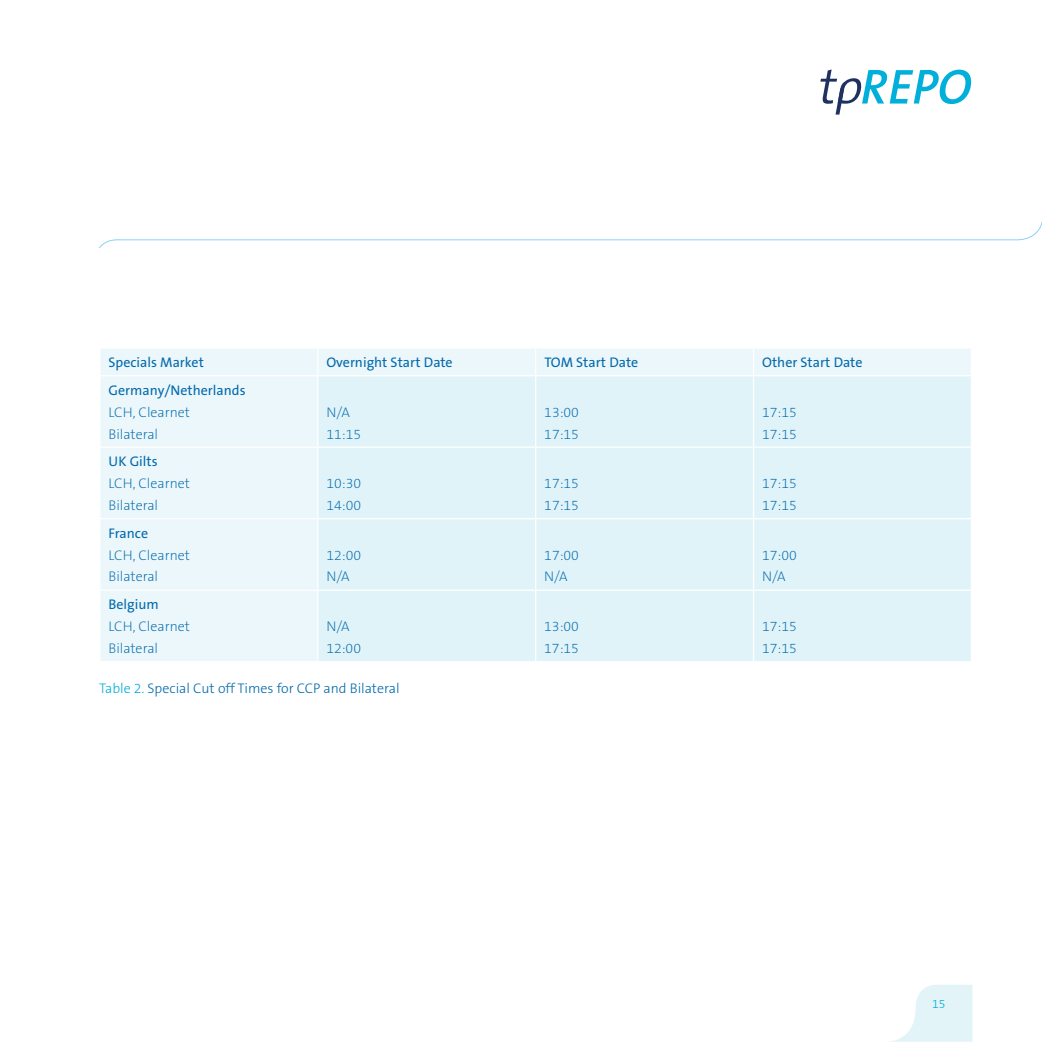
<style>
.page{position:relative;width:1042px;height:1042px;background:#fff}
.page>*{position:absolute;margin:0;border:0;box-sizing:border-box;transform-origin:0 0}
.t1{font:200 14px/21.9px "The Sans B2";color:#036aab}
.t2{font:14px "The Sans B5 Plain";color:#036aab}
.t3{font:300 14px "The Sans B3";color:#036aab}
.t4{font:300 12.25px "The Sans B3";color:#00afda}
.s1{color:#00afda}
</style>
<div class="page">
<svg style="left:820px;top:69px;width:151px;height:46px"></svg>
<svg style="left:890px;top:985px;width:82px;height:57px"></svg>
<svg style="left:99px;top:221px;width:943px;height:27px"></svg>
<div style="left:101px;top:349px;width:870px;height:312px;background:#ecf7fb"></div>
<div style="left:318px;top:376px;width:653px;height:285px;background:#e0f3f9"></div>
<svg style="left:317px;top:349px;width:1px;height:26px"></svg>
<svg style="left:535px;top:349px;width:1px;height:26px"></svg>
<svg style="left:753px;top:349px;width:1px;height:26px"></svg>
<hr style="left:99px;top:375px;width:219px;height:1px;background:#fff">
<hr style="left:318px;top:375px;width:218px;height:1px;background:#fff">
<hr style="left:317px;top:376px;width:1px;height:70px;background:#fff">
<hr style="left:536px;top:375px;width:217px;height:1px;background:#fff">
<hr style="left:535px;top:376px;width:1px;height:70px;background:#fff">
<hr style="left:753px;top:375px;width:219px;height:1px;background:#fff">
<hr style="left:753px;top:376px;width:1px;height:70px;background:#fff">
<hr style="left:99px;top:446px;width:219px;height:2px;background:#fff">
<hr style="left:318px;top:446px;width:218px;height:2px;background:#fff">
<hr style="left:317px;top:448px;width:1px;height:70px;background:#fff">
<hr style="left:536px;top:446px;width:217px;height:2px;background:#fff">
<hr style="left:535px;top:448px;width:1px;height:70px;background:#fff">
<hr style="left:753px;top:446px;width:219px;height:2px;background:#fff">
<hr style="left:753px;top:448px;width:1px;height:70px;background:#fff">
<hr style="left:99px;top:518px;width:219px;height:1px;background:#fff">
<hr style="left:318px;top:518px;width:218px;height:1px;background:#fff">
<hr style="left:317px;top:519px;width:1px;height:70px;background:#fff">
<hr style="left:536px;top:518px;width:217px;height:1px;background:#fff">
<hr style="left:535px;top:519px;width:1px;height:70px;background:#fff">
<hr style="left:753px;top:518px;width:219px;height:1px;background:#fff">
<hr style="left:753px;top:519px;width:1px;height:70px;background:#fff">
<hr style="left:99px;top:589px;width:219px;height:2px;background:#fff">
<hr style="left:318px;top:589px;width:218px;height:2px;background:#fff">
<hr style="left:317px;top:591px;width:1px;height:70px;background:#fff">
<hr style="left:536px;top:589px;width:217px;height:2px;background:#fff">
<hr style="left:535px;top:591px;width:1px;height:70px;background:#fff">
<hr style="left:753px;top:589px;width:219px;height:2px;background:#fff">
<hr style="left:753px;top:591px;width:1px;height:70px;background:#fff">
<p class="t2" style="left:109px;top:355px;width:97px">Specials Market</p>
<p class="t2" style="left:326px;top:355px;width:128px">Overnight Start Date</p>
<p class="t2" style="left:544px;top:355px;width:95px">TOM Start Date</p>
<p class="t2" style="left:762px;top:355px;width:102px">Other Start Date</p>
<p class="t2" style="left:109px;top:382px;width:139px">Germany/Netherlands</p>
<p class="t1" style="left:109px;top:401px;width:83px">LCH, Clearnet<br>Bilateral</p>
<p class="t1" style="left:326px;top:401px;width:36px">N/A<br>11:15</p>
<p class="t1" style="left:544px;top:401px;width:36px">13:00<br>17:15</p>
<p class="t1" style="left:762px;top:401px;width:36px">17:15<br>17:15</p>
<p class="t2" style="left:109px;top:454px;width:51px">UK Gilts</p>
<p class="t1" style="left:109px;top:473px;width:83px">LCH, Clearnet<br>Bilateral</p>
<p class="t1" style="left:326px;top:473px;width:36px">10:30<br>14:00</p>
<p class="t1" style="left:544px;top:473px;width:36px">17:15<br>17:15</p>
<p class="t1" style="left:762px;top:473px;width:36px">17:15<br>17:15</p>
<p class="t2" style="left:109px;top:525px;width:41px">France</p>
<p class="t1" style="left:109px;top:544px;width:83px">LCH, Clearnet<br>Bilateral</p>
<p class="t1" style="left:326px;top:544px;width:36px">12:00<br>N/A</p>
<p class="t1" style="left:544px;top:544px;width:36px">17:00<br>N/A</p>
<p class="t1" style="left:762px;top:544px;width:36px">17:00<br>N/A</p>
<p class="t2" style="left:108px;top:597px;width:52px">Belgium</p>
<p class="t1" style="left:108px;top:616px;width:83px">LCH, Clearnet<br>Bilateral</p>
<p class="t1" style="left:326px;top:616px;width:36px">N/A<br>12:00</p>
<p class="t1" style="left:544px;top:616px;width:36px">13:00<br>17:15</p>
<p class="t1" style="left:762px;top:616px;width:36px">17:15<br>17:15</p>
<p class="t3" style="left:99px;top:680px;width:302px"><span class="s1">Table 2.</span> Special Cut off Times for CCP and Bilateral</p>
<p class="t4" style="left:932px;top:997px;width:15px">15</p>
</div>
